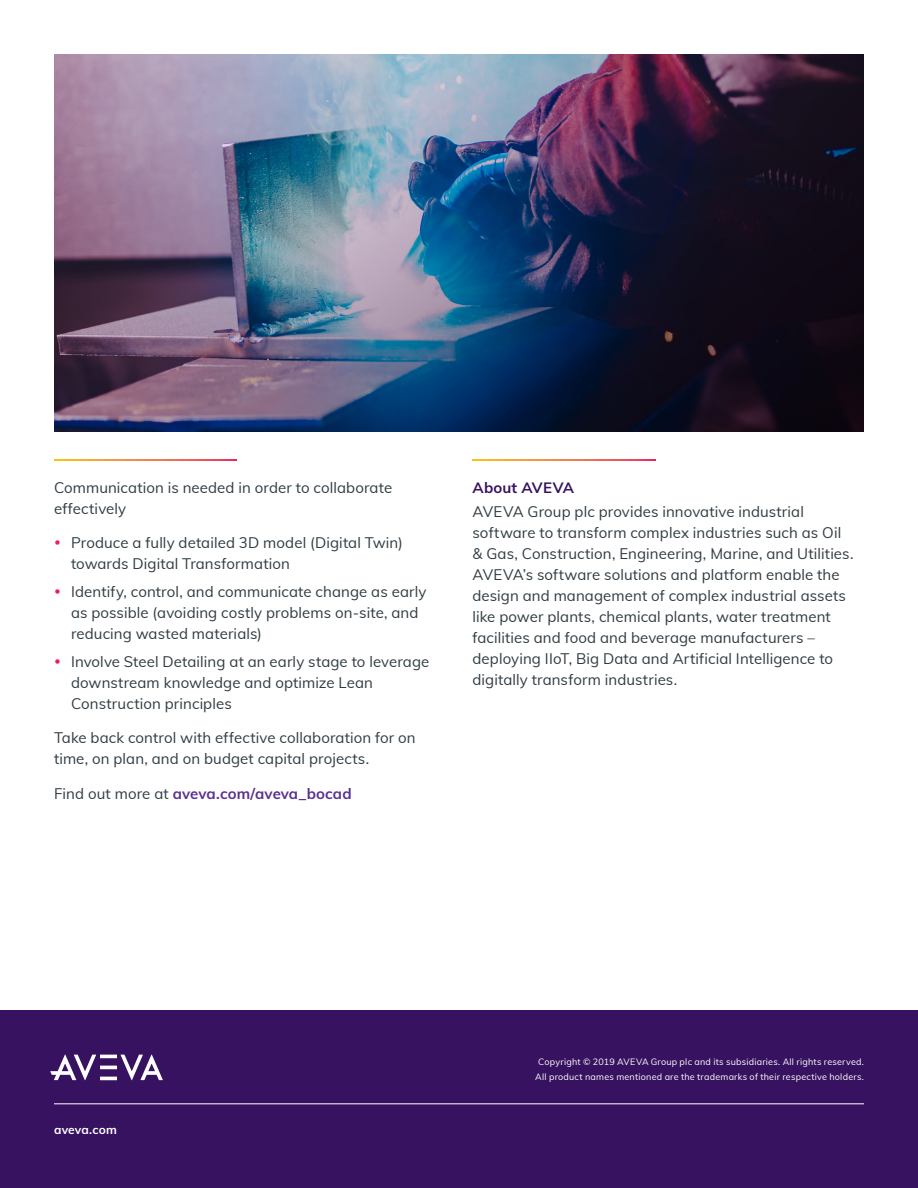
<style>
.page{position:relative;width:918px;height:1188px;background:#fff}
.page>*{position:absolute;margin:0;border:0;box-sizing:border-box;transform-origin:0 0}
.Body_Copy{font:15px/21px "Muli";letter-spacing:.005em;color:#2f3b41}
.Body_Copy-2{font:700 15px "Muli";letter-spacing:.005em;color:#5a3092}
.S2_Subheadlines_2{font:700 15px "Muli";letter-spacing:.01em;color:#371260}
.t1{font:700 12px "Muli";letter-spacing:.01em;color:#fff}
.t2{font:9px/15px "Muli";letter-spacing:.025em;color:#fff;text-align:center}
.s1{font-weight:400;color:#2f3b41}
</style>
<div class="page">
<div style="left:0;top:1010px;width:918px;height:178px;background:#371260"></div>
<hr style="left:100px;top:1077px;width:17px;height:3px;background:#fff">
<hr style="left:100px;top:1066px;width:17px;height:3px;background:#fff">
<hr style="left:100px;top:1055px;width:17px;height:3px;background:#fff">
<svg style="left:50px;top:1055px;width:46px;height:25px"></svg>
<svg style="left:121px;top:1055px;width:42px;height:25px"></svg>
<hr style="left:54px;top:1104px;width:810px;height:1px;background:#fff">
<img style="left:54px;top:54px;width:810px;height:378px">
<svg style="left:54px;top:459px;width:183px;height:2px"></svg>
<svg style="left:472px;top:459px;width:184px;height:2px"></svg>
<p class="Body_Copy" style="left:54px;top:476px;width:340px">Communication is needed in order to collaborate effectively</p>
<p class="Body_Copy" style="left:71px;top:532px;width:333px">Produce a fully detailed 3D model (Digital Twin) towards Digital Transformation</p>
<p class="Body_Copy" style="left:71px;top:580px;width:357px">Identify, control, and communicate change as early as possible (avoiding costly problems on-site, and reducing wasted materials)</p>
<p class="Body_Copy" style="left:71px;top:650px;width:360px">Involve Steel Detailing at an early stage to leverage downstream knowledge and optimize Lean<br>Construction principles</p>
<p class="Body_Copy" style="left:54px;top:727px;width:363px">Take back control with effective collaboration for on time, on plan, and on budget capital projects.</p>
<p class="Body_Copy-2" style="left:54px;top:782px;width:299px"><span class="s1">Find out more at</span> aveva.com/aveva_bocad</p>
<p class="S2_Subheadlines_2" style="left:472px;top:476px;width:103px">About AVEVA</p>
<p class="Body_Copy" style="left:472px;top:500px;width:383px">AVEVA Group plc provides innovative industrial software to transform complex industries such as Oil &amp; Gas, Construction, Engineering, Marine, and Utilities.<br>AVEVA’s software solutions and platform enable the design and management of complex industrial assets like power plants, chemical plants, water treatment facilities and food and beverage manufacturers – deploying IIoT, Big Data and Artificial Intelligence to digitally transform industries.</p>
<p class="t1" style="left:54px;top:1121px;width:64px">aveva.com</p>
<p class="t2" style="left:535px;top:1054px;width:330px">Copyright © 2019 AVEVA Group plc and its subsidiaries. All rights reserved.<br>All product names mentioned are the trademarks of their respective holders.</p>
</div>
